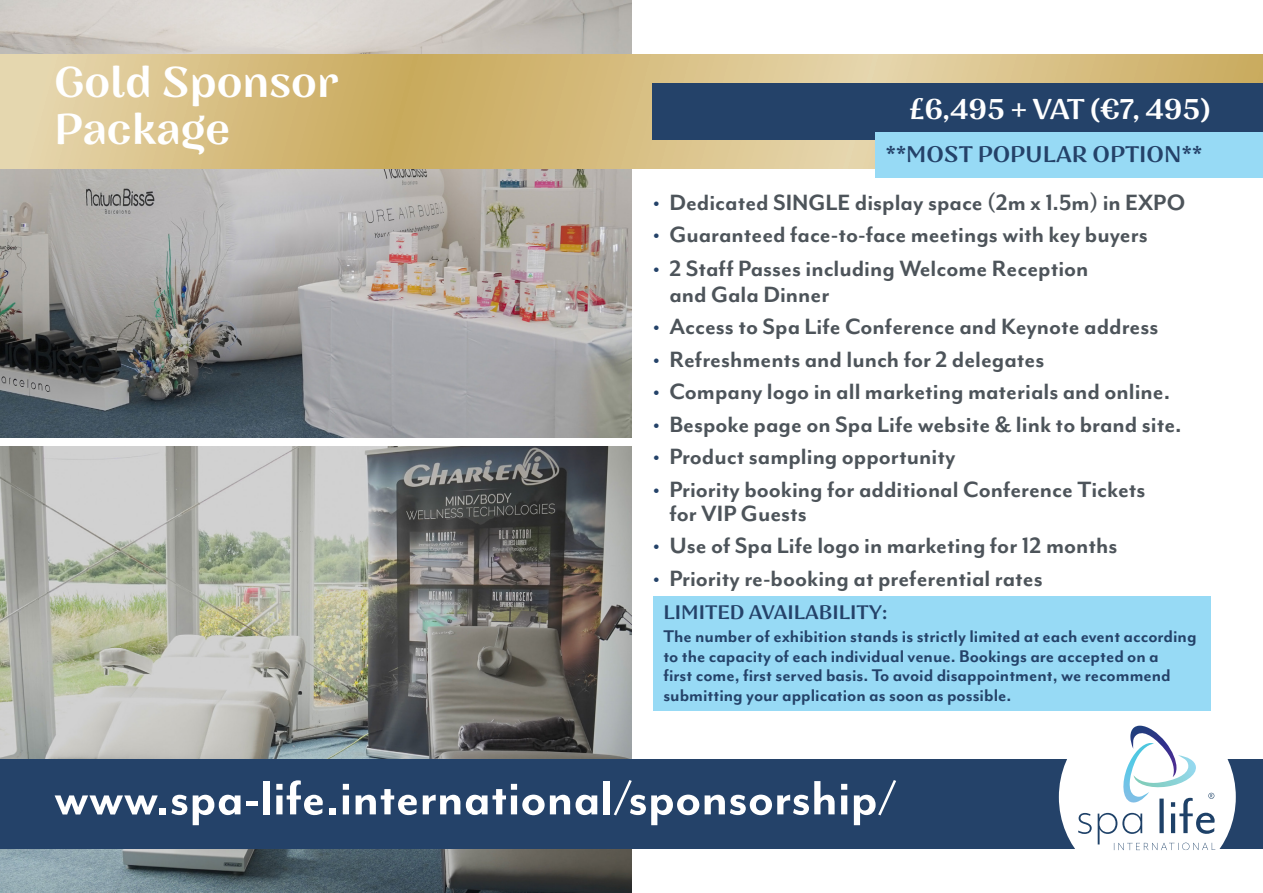
<style>
.page{position:relative;width:1263px;height:893px;background:#fff}
.page>*{position:absolute;margin:0;border:0;box-sizing:border-box;transform-origin:0 0}
.t1{font:700 55.5px "Mr Eaves Mod OT";color:#fff}
.t2{font:500 42.9px/46.8px "Nazare";color:#fff}
.t3{font:500 28.5px "Nazare";letter-spacing:-.02em;color:#fff}
.t4{font:700 25.5px/25.5px "Mr Eaves Mod OT";color:#4d545a}
.t5{font:500 22.5px "Nazare";color:#244269}
.t6{font:700 19.5px/19.5px "Mr Eaves Mod OT";color:#244269}
.t7{font:500 19.5px "Nazare";color:#244269}
.s1{color:#244269}
</style>
<div class="page">
<img style="left:0;top:0;width:631px;height:438px">
<img style="left:0;top:446px;width:631px;height:447px">
<div style="left:0;top:759px;width:1263px;height:89px;background:#244269"></div>
<div style="left:1059px;top:707px;width:177px;height:180px;background:#fff;border-radius:50%"></div>
<svg style="left:1078px;top:813px;width:14px;height:21px"></svg>
<svg style="left:1098px;top:726px;width:117px;height:124px"></svg>
<svg style="left:0;top:54px;width:1263px;height:115px"></svg>
<div style="left:653px;top:83px;width:610px;height:57px;background:#244269"></div>
<div style="left:653px;top:596px;width:558px;height:115px;background:#97daf5"></div>
<div style="left:875px;top:132px;width:388px;height:45px;background:#97daf5"></div>
<p class="t2" style="left:54px;top:60px;width:286px">Gold Sponsor<br>Package</p>
<p class="t3" style="left:909px;top:91px;width:303px">£6,495 + VAT (€7, 495)</p>
<p class="t5" style="left:885px;top:140px;width:318px">**MOST POPULAR OPTION**</p>
<p class="t4" style="left:653px;top:189px;width:534px"><span class="s1">•</span> Dedicated SINGLE display space (2m x 1.5m) in EXPO</p>
<p class="t4" style="left:653px;top:222px;width:496px"><span class="s1">•</span> Guaranteed face-to-face meetings with key buyers</p>
<p class="t4" style="left:669px;top:256px;width:421px;text-indent:-17px"><span class="s1">•</span> 2 Staff Passes including Welcome Reception and Gala Dinner</p>
<p class="t4" style="left:653px;top:314px;width:507px"><span class="s1">•</span> Access to Spa Life Conference and Keynote address</p>
<p class="t4" style="left:653px;top:346px;width:393px"><span class="s1">•</span> Refreshments and lunch for 2 delegates</p>
<p class="t4" style="left:653px;top:379px;width:519px"><span class="s1">•</span> Company logo in all marketing materials and online.</p>
<p class="t4" style="left:653px;top:411px;width:530px"><span class="s1">•</span> Bespoke page on Spa Life website &amp; link to brand site.</p>
<p class="t4" style="left:653px;top:444px;width:304px"><span class="s1">•</span> Product sampling opportunity</p>
<p class="t4" style="left:669px;top:477px;width:478px;line-height:24px;text-indent:-17px"><span class="s1">•</span> Priority booking for additional Conference Tickets for VIP Guests</p>
<p class="t4" style="left:653px;top:533px;width:466px"><span class="s1">•</span> Use of Spa Life logo in marketing for 12 months</p>
<p class="t4" style="left:653px;top:565px;width:391px"><span class="s1">•</span> Priority re-booking at preferential rates</p>
<p class="t7" style="left:663px;top:599px;width:225px">LIMITED AVAILABILITY:</p>
<p class="t6" style="left:663px;top:626px;width:535px">The number of exhibition stands is strictly limited at each event according to the capacity of each individual venue. Bookings are accepted on a<br>first come, first served basis. To avoid disappointment, we recommend submitting your application as soon as possible.</p>
<p class="t1" style="left:54px;top:766px;width:844px">www.spa-life.international/sponsorship/</p>
</div>
